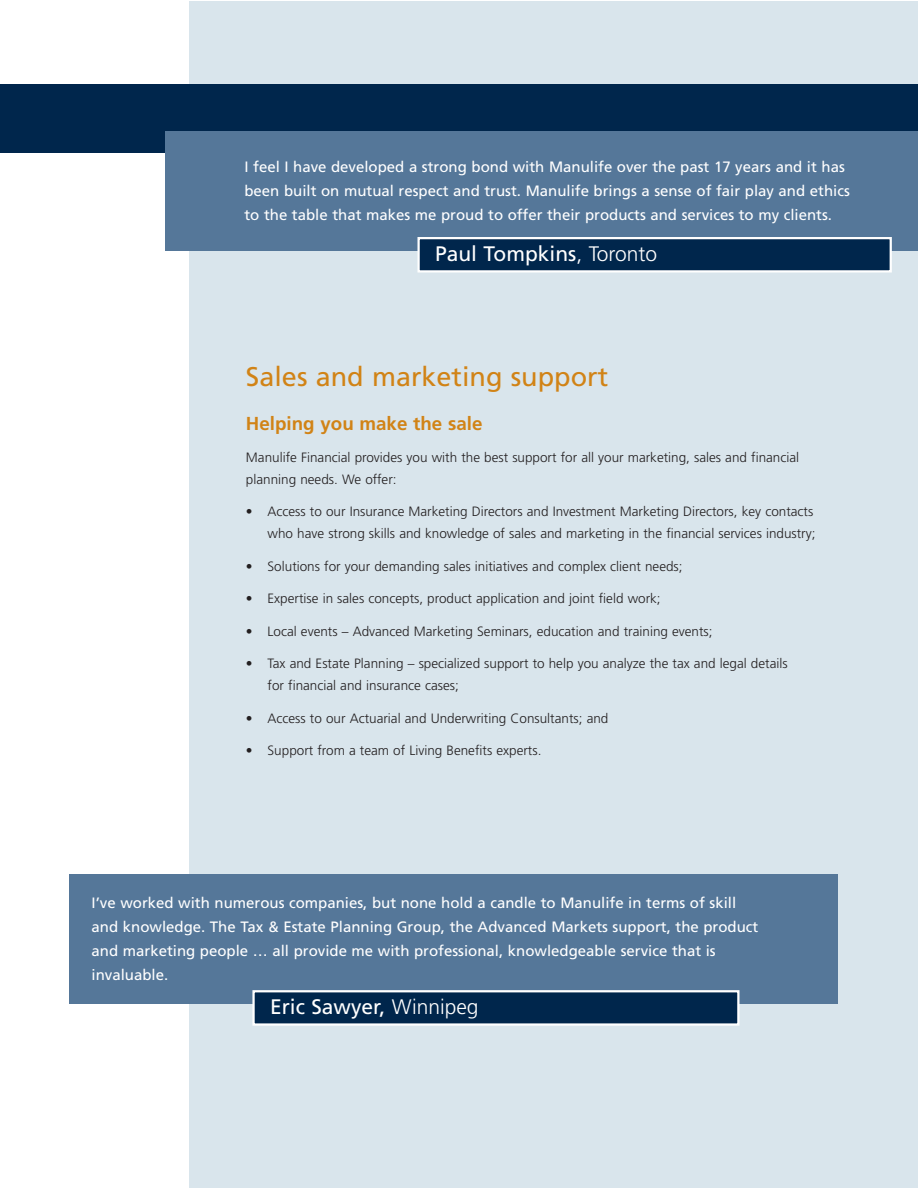
<style>
.page{position:relative;width:918px;height:1188px;background:#fff}
.page>*{position:absolute;margin:0;border:0;box-sizing:border-box;transform-origin:0 0}
.t1{font:27px "Frutiger";color:#d18316}
.t2{font:21px "Frutiger";color:#fff}
.t3{font:700 18.75px "Frutiger";color:#d18316}
.t4{font:15px/24px "Frutiger";color:#fff}
.t5{font:300 13.5px/21.8px "Frutiger";color:#231f20}
.s1{font-weight:300}
</style>
<div class="page">
<div style="left:189px;top:1px;width:729px;height:1187px;background:#d9e5ec"></div>
<div style="left:69px;top:874px;width:768px;height:130px;background:#579"></div>
<div style="left:254px;top:991px;width:484px;height:34px;background:#00264c"></div>
<div style="left:252px;top:990px;width:488px;height:36px;border:2px solid #fff"></div>
<div style="left:0;top:84px;width:918px;height:69px;background:#00264c"></div>
<div style="left:166px;top:131px;width:752px;height:120px;background:#579"></div>
<div style="left:419px;top:238px;width:472px;height:33px;background:#00264c"></div>
<div style="left:417px;top:237px;width:475px;height:36px;border:2px solid #fff"></div>
<p class="t4" style="left:244px;top:156px;width:607px">I feel I have developed a strong bond with Manulife over the past 17 years and it has been built on mutual respect and trust. Manulife brings a sense of fair play and ethics to the table that makes me proud to offer their products and services to my clients.</p>
<h2 class="t2" style="left:435px;top:246px;width:224px">Paul Tompkins<span class="s1">, Toronto</span></h2>
<h1 class="t1" style="left:246px;top:366px;width:364px">Sales and marketing support</h1>
<h3 class="t3" style="left:246px;top:416px;width:238px">Helping you make the sale</h3>
<p class="t5" style="left:246px;top:448px;width:555px">Manulife Financial provides you with the best support for all your marketing, sales and financial planning needs. We offer:</p>
<p class="t5" style="left:246px;top:502px;width:571px;text-align:right">• Access to our Insurance Marketing Directors and Investment Marketing Directors, key contacts who have strong skills and knowledge of sales and marketing in the financial services industry;</p>
<p class="t5" style="left:246px;top:556px;width:438px">• Solutions for your demanding sales initiatives and complex client needs;</p>
<p class="t5" style="left:246px;top:589px;width:416px">• Expertise in sales concepts, product application and joint field work;</p>
<p class="t5" style="left:246px;top:621px;width:468px">• Local events – Advanced Marketing Seminars, education and training events;</p>
<p class="t5" style="left:268px;top:654px;width:522px;text-indent:-22px">• Tax and Estate Planning – specialized support to help you analyze the tax and legal details for financial and insurance cases;</p>
<p class="t5" style="left:246px;top:708px;width:364px">• Access to our Actuarial and Underwriting Consultants; and</p>
<p class="t5" style="left:246px;top:741px;width:297px">• Support from a team of Living Benefits experts.</p>
<p class="t4" style="left:92px;top:892px;width:668px">I’ve worked with numerous companies, but none hold a candle to Manulife in terms of skill and knowledge. The Tax &amp; Estate Planning Group, the Advanced Markets support, the product and marketing people … all provide me with professional, knowledgeable service that is invaluable.</p>
<h2 class="t2" style="left:270px;top:999px;width:210px">Eric Sawyer, <span class="s1">Winnipeg</span></h2>
</div>
